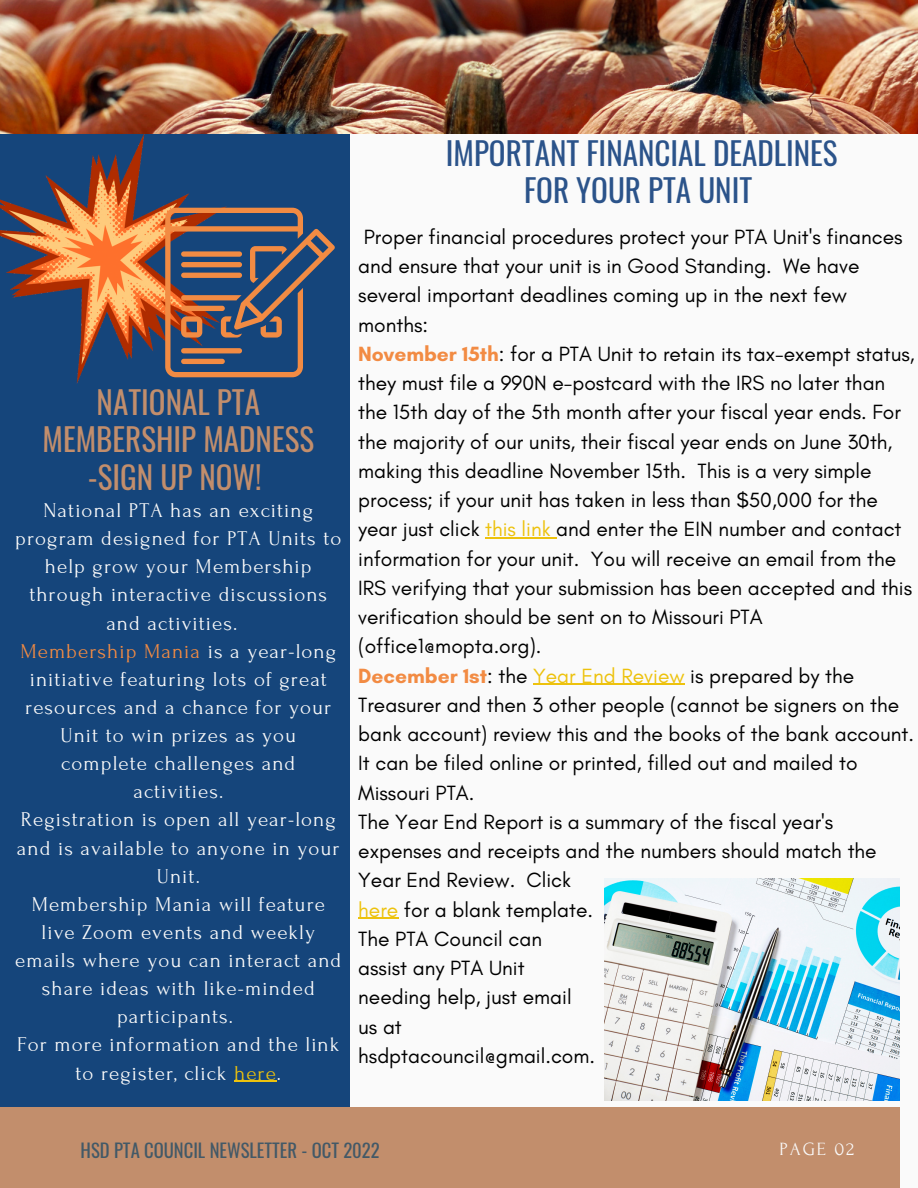
<style>
.page{position:relative;width:918px;height:1188px;background:#fafafa}
.page>*{position:absolute;margin:0;border:0;box-sizing:border-box;transform-origin:0 0}
.t1{font:31.2px/37.2px "Oswald";color:#2b538a;text-align:center}
.t2{font:31.2px/37.2px "Oswald";color:#c28e6c;text-align:center}
.t3{font:21px/29.2px "Glacial Indifference";color:#000}
.t4{font:21px "Forum";letter-spacing:.05em;color:#fafafa}
.t5{font:21px "Forum";letter-spacing:.05em;color:#f28b43}
.t6{font:18.6px "Oswald";color:#435967}
.t7{font:18.6px "Forum";letter-spacing:.1em;color:#fafafa}
.s1{color:#fafafa}
.s2{color:#edc20d}
.s3{font-weight:700;color:#f28b43}
</style>
<div class="page">
<div style="left:0;top:127px;width:350px;height:1061px;background:#15457b"></div>
<div style="left:0;top:1107px;width:900px;height:81px;background:#c28e6c"></div>
<img style="left:0;top:0;width:918px;height:134px">
<img style="left:0;top:133px;width:227px;height:250px">
<hr style="left:485px;top:538px;width:71px;height:1px;background:#edc20d">
<hr style="left:533px;top:684px;width:152px;height:1px;background:#edc20d">
<hr style="left:358px;top:918px;width:40px;height:1px;background:#edc20d">
<svg style="left:165px;top:208px;width:170px;height:169px"></svg>
<img style="left:604px;top:879px;width:296px;height:222px">
<hr style="left:234px;top:1081px;width:43px;height:1px;background:#edc20d">
<h1 class="t2" style="left:43px;top:383px;width:273px">NATIONAL PTA<br>MEMBERSHIP MADNESS -SIGN UP NOW!</h1>
<p class="t4" style="left:43px;top:499px;width:271px">National PTA has an exciting</p>
<p class="t4" style="left:15px;top:527px;width:328px">program designed for PTA Units to</p>
<p class="t4" style="left:45px;top:555px;width:268px">help grow your Membership</p>
<p class="t4" style="left:29px;top:583px;width:299px">through interactive discussions</p>
<p class="t4" style="left:106px;top:612px;width:132px">and activities.</p>
<p class="t5" style="left:20px;top:640px;width:317px">Membership Mania <span class="s1">is a year-long</span></p>
<p class="t4" style="left:30px;top:668px;width:299px">initiative featuring lots of great</p>
<p class="t4" style="left:25px;top:696px;width:308px">resources and a chance for your</p>
<p class="t4" style="left:60px;top:724px;width:237px">Unit to win prizes as you</p>
<p class="t4" style="left:61px;top:752px;width:236px">complete challenges and</p>
<p class="t4" style="left:133px;top:780px;width:91px">activities.</p>
<p class="t4" style="left:21px;top:808px;width:317px">Registration is open all year-long</p>
<p class="t4" style="left:17px;top:837px;width:324px">and is available to anyone in your</p>
<p class="t4" style="left:157px;top:865px;width:45px">Unit.</p>
<p class="t4" style="left:32px;top:893px;width:295px">Membership Mania will feature</p>
<p class="t4" style="left:42px;top:921px;width:275px">live Zoom events and weekly</p>
<p class="t4" style="left:15px;top:949px;width:328px">emails where you can interact and</p>
<p class="t4" style="left:42px;top:977px;width:274px">share ideas with like-minded</p>
<p class="t4" style="left:117px;top:1005px;width:118px">participants.</p>
<p class="t4" style="left:17px;top:1033px;width:324px">For more information and the link</p>
<p class="t4" style="left:76px;top:1062px;width:207px">to register, click <span class="s2">here</span>.</p>
<h1 class="t1" style="left:446px;top:133px;width:393px">IMPORTANT FINANCIAL DEADLINES<br>FOR YOUR PTA UNIT</h1>
<p class="t3" style="left:358px;top:222px;width:558px">Proper financial procedures protect your PTA Unit's finances and ensure that your unit is in Good Standing. We have several important deadlines coming up in the next few months:<br><span class="s3">November 15th</span>: for a PTA Unit to retain its tax-exempt status, they must file a 990N e-postcard with the IRS no later than the 15th day of the 5th month after your fiscal year ends. For the majority of our units, their fiscal year ends on June 30th, making this deadline November 15th. This is a very simple process; if your unit has taken in less than $50,000 for the year just click <span class="s2">this link</span> and enter the EIN number and contact information for your unit. You will receive an email from the IRS verifying that your submission has been accepted and this verification should be sent on to Missouri PTA (office1@mopta.org).<br><span class="s3">December 1st</span>: the <span class="s2">Year End Review</span> is prepared by the Treasurer and then 3 other people (cannot be signers on the bank account) review this and the books of the bank account.<br>It can be filed online or printed, filled out and mailed to Missouri PTA.<br>The Year End Report is a summary of the fiscal year's expenses and receipts and the numbers should match the Year End Review. Click<br><span class="s2">here</span> for a blank template.<br>The PTA Council can<br>assist any PTA Unit<br>needing help, just email<br>us at<br>hsdptacouncil@gmail.com.</p>
<p class="t6" style="left:81px;top:1136px;width:301px">HSD PTA COUNCIL NEWSLETTER - OCT 2022</p>
<p class="t7" style="left:780px;top:1139px;width:76px">PAGE 02</p>
</div>
